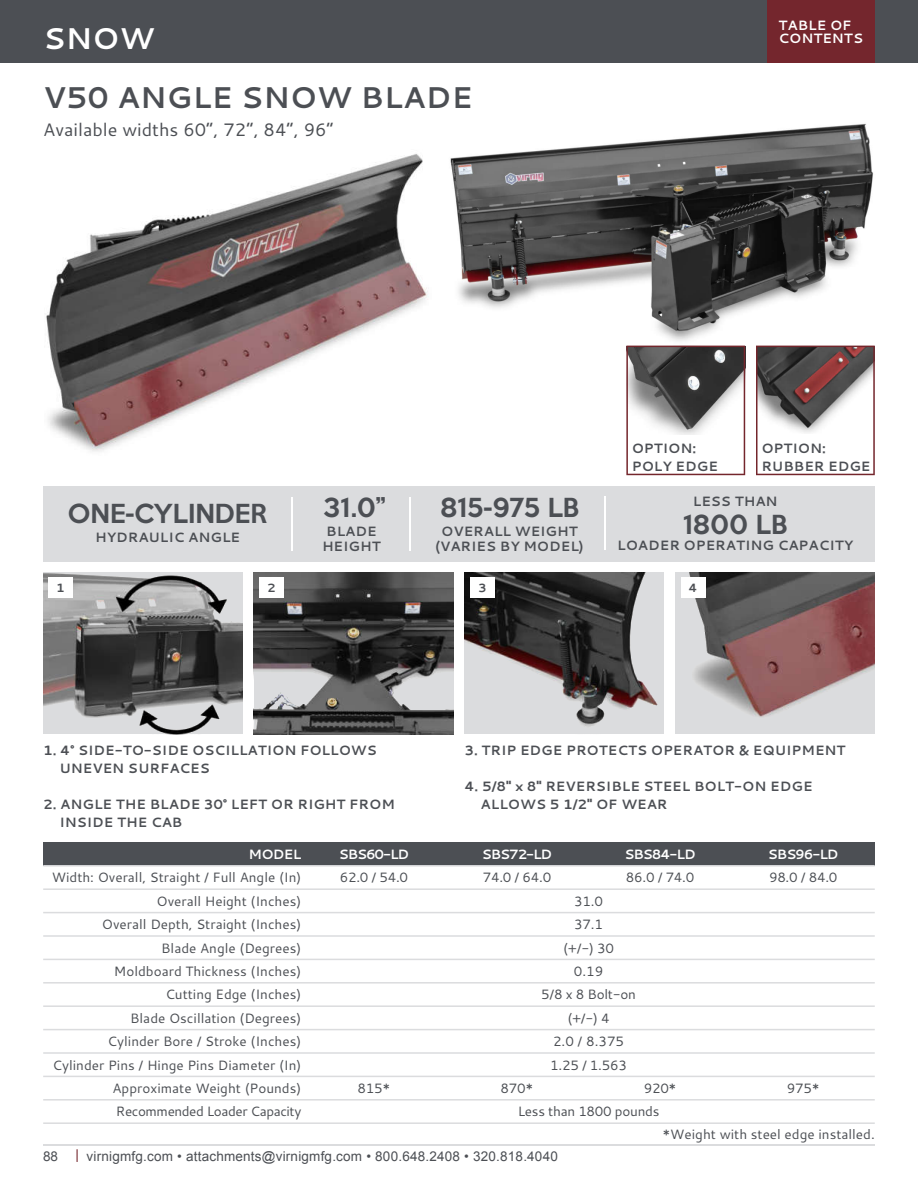
<style>
.page{position:relative;width:918px;height:1188px;background:#fff}
.page>*{position:absolute;margin:0;border:0;box-sizing:border-box;transform-origin:0 0}
.t1{font:700 30px "Cantarell";color:#4c4f54}
.t2{font:700 30px "Cantarell";color:#fff}
.t3{font:500 24px "Keep Calm";color:#4c4f54}
.t4{font:18px "Cantarell";color:#4c4f54}
.t5{font:13.5px "Cantarell";color:#4c4f54}
.t6{font:700 13.5px/18px "Cantarell";color:#4c4f54}
.t7{font:13.5px "Arial";letter-spacing:.015em;color:#4c4f54}
.t8{font:700 13.5px "Cantarell";letter-spacing:-.08em;color:#fff}
.t9{font:13.5px "Cantarell";letter-spacing:-.03em;color:#4c4f54}
.t10{font:13.5px "Cantarell";letter-spacing:-.02em;color:#4c4f54}
.t11{font:700 13.5px/13.5px "Cantarell";color:#fff}
.t12{font:700 12px "Cantarell";color:#4c4f54}
.s1{color:#74262c}
</style>
<div class="page">
<svg style="left:450px;top:123px;width:425px;height:244px"></svg>
<img style="left:46px;top:154px;width:383px;height:298px">
<div style="left:43px;top:486px;width:832px;height:76px;background:#dbdcde"></div>
<hr style="left:410px;top:497px;width:1px;height:54px;background:#fff">
<hr style="left:291px;top:497px;width:1px;height:54px;background:#fff">
<hr style="left:604px;top:496px;width:2px;height:54px;background:#fff">
<img style="left:44px;top:572px;width:198px;height:162px">
<div style="left:48px;top:578px;width:25px;height:20px;background:#fff"></div>
<img style="left:254px;top:572px;width:200px;height:162px">
<div style="left:259px;top:578px;width:25px;height:20px;background:#fff"></div>
<img style="left:464px;top:572px;width:200px;height:162px">
<div style="left:470px;top:578px;width:25px;height:20px;background:#fff"></div>
<img style="left:675px;top:572px;width:200px;height:162px">
<div style="left:681px;top:578px;width:24px;height:20px;background:#fff"></div>
<div style="left:43px;top:842px;width:832px;height:24px;background:#4c4f54"></div>
<hr style="left:43px;top:865px;width:832px;height:2px;background:#dbdcde">
<hr style="left:43px;top:888px;width:832px;height:2px;background:#dbdcde">
<hr style="left:43px;top:912px;width:832px;height:1px;background:#dbdcde">
<hr style="left:43px;top:935px;width:832px;height:2px;background:#dbdcde">
<hr style="left:43px;top:959px;width:832px;height:1px;background:#dbdcde">
<hr style="left:43px;top:982px;width:832px;height:2px;background:#dbdcde">
<hr style="left:43px;top:1005px;width:832px;height:2px;background:#dbdcde">
<hr style="left:43px;top:1029px;width:832px;height:1px;background:#dbdcde">
<hr style="left:43px;top:1052px;width:832px;height:2px;background:#dbdcde">
<hr style="left:43px;top:1076px;width:832px;height:1px;background:#dbdcde">
<hr style="left:43px;top:1099px;width:832px;height:2px;background:#dbdcde">
<hr style="left:43px;top:1122px;width:832px;height:2px;background:#dbdcde">
<svg style="left:626px;top:346px;width:119px;height:129px"></svg>
<svg style="left:756px;top:346px;width:119px;height:129px"></svg>
<div style="left:0;top:0;width:918px;height:63px;background:#4c4f54"></div>
<div style="left:767px;top:0;width:108px;height:63px;background:#74262d"></div>
<hr style="left:43px;top:1145px;width:832px;height:1px;background:#dbdcde">
<h1 class="t2" style="left:43px;top:18px;width:113px">SNOW</h1>
<p class="t11" style="left:779px;top:18px;width:86px">TABLE OF<br>CONTENTS</p>
<h1 class="t1" style="left:43px;top:76px;width:431px">V50 ANGLE SNOW BLADE</h1>
<h3 class="t4" style="left:43px;top:117px;width:292px">Available widths 60”, 72”, 84”, 96”</h3>
<h2 class="t3" style="left:68px;top:493px;width:201px">ONE-CYLINDER</h2>
<p class="t6" style="left:95px;top:528px;width:147px">HYDRAULIC ANGLE</p>
<h2 class="t3" style="left:323px;top:487px;width:64px">31.0”</h2>
<p class="t6" style="left:322px;top:523px;width:60px;line-height:14.9px;text-align:center">BLADE<br>HEIGHT</p>
<h2 class="t3" style="left:440px;top:486px;width:141px">815-975 LB</h2>
<p class="t6" style="left:435px;top:523px;width:150px;line-height:14.9px;text-align:center">OVERALL WEIGHT (VARIES BY MODEL)</p>
<p class="t6" style="left:632px;top:438px;width:88px">OPTION:<br>POLY EDGE</p>
<p class="t6" style="left:761px;top:438px;width:111px">OPTION:<br>RUBBER EDGE</p>
<p class="t6" style="left:693px;top:492px;width:86px">LESS THAN</p>
<h2 class="t3" style="left:683px;top:503px;width:106px">1800 LB</h2>
<p class="t6" style="left:617px;top:536px;width:237px">LOADER OPERATING CAPACITY</p>
<p class="t12" style="left:56px;top:580px;width:10px">1</p>
<p class="t12" style="left:267px;top:580px;width:10px">2</p>
<p class="t12" style="left:478px;top:580px;width:10px">3</p>
<p class="t12" style="left:689px;top:580px;width:11px">4</p>
<p class="t6" style="left:59px;top:741px;width:319px;text-indent:-16px">1. 4° SIDE-TO-SIDE OSCILLATION FOLLOWS<br>UNEVEN SURFACES</p>
<p class="t6" style="left:59px;top:795px;width:337px;text-indent:-16px">2. ANGLE THE BLADE 30° LEFT OR RIGHT FROM<br>INSIDE THE CAB</p>
<p class="t6" style="left:464px;top:741px;width:383px">3. TRIP EDGE PROTECTS OPERATOR &amp; EQUIPMENT</p>
<p class="t6" style="left:481px;top:777px;width:333px;text-indent:-16px">4. 5/8" x 8" REVERSIBLE STEEL BOLT-ON EDGE<br>ALLOWS 5 1/2" OF WEAR</p>
<p class="t8" style="left:249px;top:845px;width:54px">MODEL</p>
<p class="t8" style="left:339px;top:845px;width:72px">SBS60-LD</p>
<p class="t8" style="left:482px;top:845px;width:72px">SBS72-LD</p>
<p class="t8" style="left:625px;top:845px;width:73px">SBS84-LD</p>
<p class="t8" style="left:768px;top:845px;width:72px">SBS96-LD</p>
<p class="t5" style="left:52px;top:868px;width:251px">Width: Overall, Straight / Full Angle (In)</p>
<p class="t5" style="left:340px;top:868px;width:70px">62.0 / 54.0</p>
<p class="t5" style="left:483px;top:868px;width:70px">74.0 / 64.0</p>
<p class="t5" style="left:626px;top:868px;width:70px">86.0 / 74.0</p>
<p class="t5" style="left:769px;top:868px;width:70px">98.0 / 84.0</p>
<p class="t5" style="left:157px;top:892px;width:146px">Overall Height (Inches)</p>
<p class="t5" style="left:574px;top:892px;width:30px">31.0</p>
<p class="t5" style="left:102px;top:915px;width:201px">Overall Depth, Straight (Inches)</p>
<p class="t5" style="left:574px;top:915px;width:30px">37.1</p>
<p class="t5" style="left:161px;top:939px;width:142px">Blade Angle (Degrees)</p>
<p class="t5" style="left:563px;top:939px;width:52px">(+/-) 30</p>
<p class="t5" style="left:114px;top:962px;width:189px">Moldboard Thickness (Inches)</p>
<p class="t5" style="left:574px;top:962px;width:31px">0.19</p>
<p class="t5" style="left:165px;top:985px;width:137px">Cutting Edge (Inches)</p>
<p class="t5" style="left:541px;top:985px;width:96px">5/8 x 8 Bolt-on</p>
<p class="t5" style="left:130px;top:1009px;width:173px">Blade Oscillation (Degrees)</p>
<p class="t5" style="left:567px;top:1009px;width:44px">(+/-) 4</p>
<p class="t5" style="left:108px;top:1032px;width:195px">Cylinder Bore / Stroke (Inches)</p>
<p class="t5" style="left:553px;top:1032px;width:73px">2.0 / 8.375</p>
<p class="t5" style="left:53px;top:1056px;width:250px">Cylinder Pins / Hinge Pins Diameter (In)</p>
<p class="t5" style="left:550px;top:1056px;width:78px">1.25 / 1.563</p>
<p class="t5" style="left:113px;top:1079px;width:190px">Approximate Weight (Pounds)</p>
<p class="t5" style="left:358px;top:1079px;width:34px">815*</p>
<p class="t5" style="left:501px;top:1079px;width:34px">870*</p>
<p class="t5" style="left:644px;top:1079px;width:34px">920*</p>
<p class="t5" style="left:787px;top:1079px;width:34px">975*</p>
<p class="t9" style="left:116px;top:1102px;width:187px">Recommended Loader Capacity</p>
<p class="t10" style="left:518px;top:1102px;width:143px">Less than 1800 pounds</p>
<p class="t7" style="left:43px;top:1148px;width:17px">88</p>
<p class="t7" style="left:76px;top:1147px;width:484px"><span class="s1">|</span> virnigmfg.com • attachments@virnigmfg.com • 800.648.2408 • 320.818.4040</p>
<p class="t5" style="left:662px;top:1125px;width:214px">*Weight with steel edge installed.</p>
</div>
